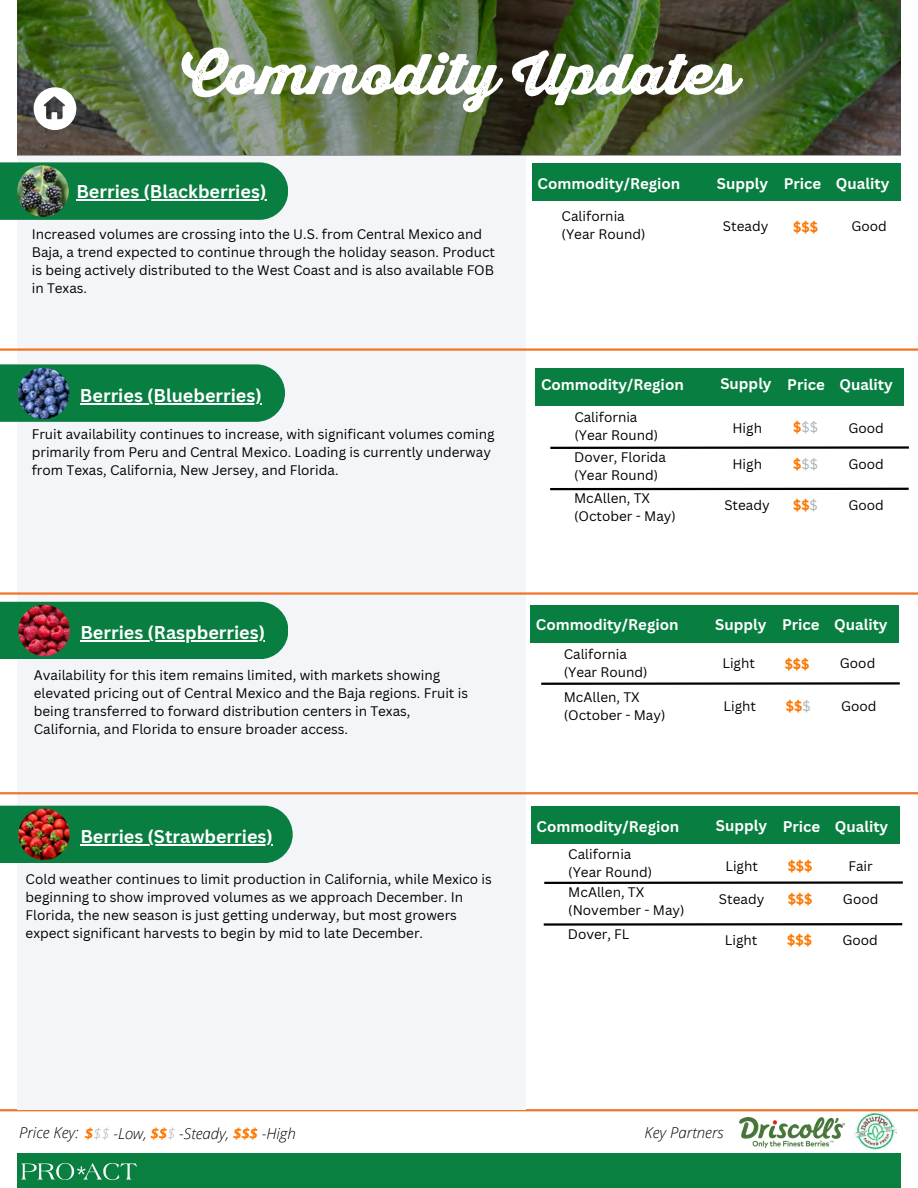
<style>
.page{position:relative;width:918px;height:1188px;background:#fff}
.page>*{position:absolute;margin:0;border:0;box-sizing:border-box;transform-origin:0 0}
.t1{font:55.65px "Thirsty Rough Blk";color:#fff}
.t2{font:700 18px "Canva Sans";color:#fff}
.t3{font:700 15px "Canva Sans";color:#fff}
.t4{font:italic 300 15px "Open Sans";color:#000}
.t5{font:13.5px/18px "Canva Sans";color:#000}
.t6{font:700 13.5px "Canva Sans";color:#fd7700}
.t7{font:13.5px "Canva Sans";color:#afb1b3}
.s1{font-weight:700;color:#fd7700}
.s2{font-weight:400;color:#afb1b3}
.s3{color:#afb1b3}
</style>
<div class="page">
<div style="left:17px;top:1153px;width:884px;height:35px;background:#097f40"></div>
<img style="left:22px;top:1163px;width:115px;height:17px">
<hr style="left:0;top:1109px;width:918px;height:2px;background:#f17427">
<div style="left:17px;top:155px;width:508px;height:954px;background:#f3f5f9"></div>
<svg style="left:0;top:364px;width:285px;height:58px;background:#138348"></svg>
<div style="left:0;top:162px;width:288px;height:58px;background:#087e40"></div>
<div style="left:535px;top:368px;width:369px;height:37px;background:#087e40"></div>
<div style="left:532px;top:164px;width:369px;height:37px;background:#087e40"></div>
<div style="left:530px;top:605px;width:369px;height:37px;background:#087e40"></div>
<hr style="left:0;top:348px;width:918px;height:3px;background:#f17427">
<hr style="left:0;top:592px;width:918px;height:3px;background:#f17427">
<hr style="left:0;top:792px;width:918px;height:2px;background:#f17427">
<div style="left:531px;top:806px;width:369px;height:38px;background:#087e40"></div>
<img style="left:17px;top:165px;width:52px;height:52px;border-radius:50%">
<img style="left:18px;top:368px;width:51px;height:51px;border-radius:50%">
<div style="left:0;top:602px;width:288px;height:57px;background:#087e40"></div>
<img style="left:18px;top:605px;width:52px;height:51px;border-radius:50%">
<div style="left:0;top:806px;width:293px;height:57px;background:#087e40"></div>
<img style="left:18px;top:809px;width:52px;height:51px;border-radius:50%">
<img style="left:740px;top:1118px;width:104px;height:29px">
<img style="left:852px;top:1109px;width:47px;height:42px">
<hr style="left:550px;top:446px;width:359px;height:3px;background:#000">
<hr style="left:541px;top:682px;width:359px;height:3px;background:#000">
<hr style="left:544px;top:881px;width:359px;height:3px;background:#000">
<img style="left:17px;top:0;width:883px;height:156px">
<svg style="left:34px;top:87px;width:42px;height:43px"></svg>
<hr style="left:550px;top:488px;width:359px;height:2px;background:#000">
<hr style="left:76px;top:199px;width:191px;height:2px;background:#fff">
<hr style="left:80px;top:404px;width:182px;height:1px;background:#fff">
<hr style="left:80px;top:641px;width:185px;height:1px;background:#fff">
<hr style="left:80px;top:844px;width:193px;height:2px;background:#fff">
<hr style="left:544px;top:923px;width:358px;height:3px;background:#000">
<p class="t1" style="left:182px;top:42px;width:558px">Commodity Updates</p>
<p class="t2" style="left:76px;top:179px;width:191px">Berries (Blackberries)</p>
<h2 class="t5" style="left:32px;top:224px;width:465px">Increased volumes are crossing into the U.S. from Central Mexico and Baja, a trend expected to continue through the holiday season. Product is being actively distributed to the West Coast and is also available FOB in Texas.</h2>
<p class="t2" style="left:80px;top:383px;width:183px">Berries (Blueberries)</p>
<h3 class="t5" style="left:32px;top:424px;width:464px">Fruit availability continues to increase, with significant volumes coming primarily from Peru and Central Mexico. Loading is currently underway from Texas, California, New Jersey, and Florida.</h3>
<p class="t2" style="left:80px;top:620px;width:186px">Berries (Raspberries)</p>
<p class="t5" style="left:34px;top:666px;width:436px">Availability for this item remains limited, with markets showing elevated pricing out of Central Mexico and the Baja regions. Fruit is being transferred to forward distribution centers in Texas, California, and Florida to ensure broader access.</p>
<p class="t2" style="left:80px;top:824px;width:194px">Berries (Strawberries)</p>
<p class="t5" style="left:26px;top:870px;width:468px">Cold weather continues to limit production in California, while Mexico is beginning to show improved volumes as we approach December. In Florida, the new season is just getting underway, but most growers expect significant harvests to begin by mid to late December.</p>
<p class="t3" style="left:538px;top:173px;width:144px">Commodity/Region</p>
<p class="t3" style="left:717px;top:173px;width:53px">Supply</p>
<p class="t3" style="left:784px;top:173px;width:39px">Price</p>
<p class="t3" style="left:836px;top:173px;width:55px">Quality</p>
<p class="t5" style="left:562px;top:207px;width:65px">California</p>
<p class="t5" style="left:562px;top:225px;width:85px">(Year Round)</p>
<p class="t5" style="left:723px;top:217px;width:47px">Steady</p>
<p class="t5" style="left:852px;top:217px;width:37px">Good</p>
<p class="t6" style="left:793px;top:218px;width:26px">$$$</p>
<h3 class="t3" style="left:541px;top:374px;width:144px">Commodity/Region</h3>
<p class="t3" style="left:720px;top:373px;width:53px">Supply</p>
<h3 class="t3" style="left:787px;top:374px;width:39px">Price</h3>
<p class="t3" style="left:839px;top:374px;width:55px">Quality</p>
<p class="t5" style="left:574px;top:408px;width:65px">California</p>
<p class="t5" style="left:574px;top:426px;width:85px">(Year Round)</p>
<p class="t5" style="left:574px;top:448px;width:93px">Dover, Florida</p>
<h2 class="t5" style="left:574px;top:466px;width:85px">(Year Round)</h2>
<p class="t5" style="left:574px;top:489px;width:78px">McAllen, TX</p>
<p class="t5" style="left:574px;top:507px;width:103px">(October - May)</p>
<p class="t5" style="left:732px;top:418px;width:31px">High</p>
<p class="t5" style="left:732px;top:454px;width:31px">High</p>
<h3 class="t7" style="left:793px;top:418px;width:26px"><span class="s1">$</span>$$</h3>
<h3 class="t7" style="left:793px;top:454px;width:26px"><span class="s1">$</span>$$</h3>
<h3 class="t5" style="left:849px;top:418px;width:37px">Good</h3>
<h3 class="t5" style="left:849px;top:454px;width:37px">Good</h3>
<p class="t5" style="left:724px;top:496px;width:47px">Steady</p>
<p class="t6" style="left:793px;top:496px;width:26px">$$<span class="s2">$</span></p>
<p class="t5" style="left:848px;top:496px;width:37px">Good</p>
<h3 class="t3" style="left:536px;top:614px;width:144px">Commodity/Region</h3>
<h3 class="t3" style="left:715px;top:614px;width:53px">Supply</h3>
<h3 class="t3" style="left:782px;top:614px;width:39px">Price</h3>
<h3 class="t3" style="left:834px;top:614px;width:55px">Quality</h3>
<p class="t5" style="left:564px;top:645px;width:65px">California</p>
<p class="t5" style="left:564px;top:663px;width:85px">(Year Round)</p>
<p class="t5" style="left:564px;top:688px;width:78px">McAllen, TX</p>
<p class="t5" style="left:564px;top:706px;width:103px">(October - May)</p>
<p class="t5" style="left:722px;top:654px;width:34px">Light</p>
<p class="t5" style="left:724px;top:697px;width:34px">Light</p>
<p class="t6" style="left:785px;top:655px;width:26px">$$$</p>
<p class="t6" style="left:786px;top:696px;width:26px">$$<span class="s2">$</span></p>
<p class="t5" style="left:840px;top:654px;width:37px">Good</p>
<p class="t5" style="left:841px;top:697px;width:37px">Good</p>
<p class="t3" style="left:537px;top:816px;width:144px">Commodity/Region</p>
<p class="t3" style="left:716px;top:815px;width:53px">Supply</p>
<p class="t3" style="left:783px;top:816px;width:39px">Price</p>
<p class="t3" style="left:835px;top:816px;width:55px">Quality</p>
<h2 class="t5" style="left:568px;top:845px;width:65px">California</h2>
<h3 class="t5" style="left:568px;top:863px;width:85px">(Year Round)</h3>
<h3 class="t5" style="left:568px;top:883px;width:78px">McAllen, TX</h3>
<h3 class="t5" style="left:568px;top:901px;width:118px">(November - May)</h3>
<p class="t5" style="left:725px;top:857px;width:34px">Light</p>
<p class="t5" style="left:719px;top:889px;width:47px">Steady</p>
<p class="t6" style="left:788px;top:856px;width:26px">$$$</p>
<p class="t6" style="left:788px;top:889px;width:26px">$$$</p>
<p class="t5" style="left:848px;top:857px;width:26px">Fair</p>
<h3 class="t5" style="left:843px;top:889px;width:37px">Good</h3>
<p class="t5" style="left:568px;top:924px;width:63px">Dover, FL</p>
<p class="t5" style="left:725px;top:931px;width:34px">Light</p>
<p class="t6" style="left:787px;top:931px;width:26px">$$$</p>
<p class="t5" style="left:842px;top:931px;width:37px">Good</p>
<p class="t4" style="left:19px;top:1123px;width:278px">Price Key: <span class="s1">$</span><span class="s3">$$</span> -Low, <span class="s1">$$</span><span class="s3">$</span> -Steady, <span class="s1">$$$</span> -High</p>
<h3 class="t4" style="left:645px;top:1122px;width:81px">Key Partners</h3>
</div>
